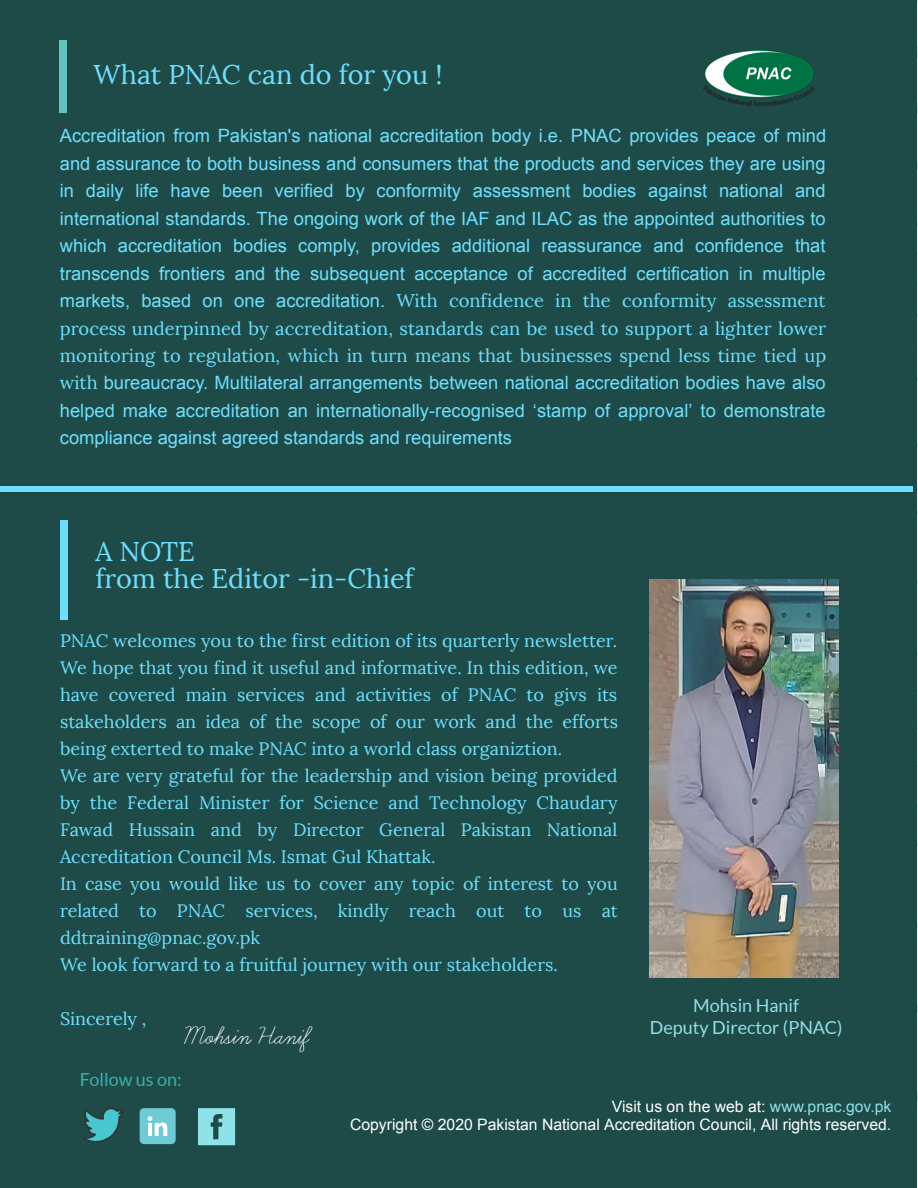
<style>
.page{position:relative;width:918px;height:1188px;background:#fff}
.page>*{position:absolute;margin:0;border:0;box-sizing:border-box;transform-origin:0 0}
.t1{font:30.75px "Learning Curve Pro";color:#fff}
.t2{font:27px/27px "Lora";color:#6ee0ff}
.t3{font:18.3px/27.5px "Arial";color:#6ee0ff;text-align:justify}
.t4{font:18.3px/27.5px "Lora";color:#6ee0ff;text-align:justify}
.t5{font:18px/27px "Lora";color:#6ee0ff}
.t6{font:18px/21.5px "Lato";color:#8ee2e8;text-align:center}
.t7{font:18px "Lato";color:#3bb0b0}
.t8{font:15.75px/18px "Arial";color:#fff;text-align:right}
.s1{font-family:"Arial"}
.s2{font-family:"Lora"}
.s3{color:#8ee2e8}
</style>
<div class="page">
<div style="left:0;top:0;width:916px;height:1188px;background:#1e4b48"></div>
<img style="left:649px;top:579px;width:189px;height:399px">
<div style="left:0;top:487px;width:206px;height:5px;background:#6ee0ff"></div>
<div style="left:206px;top:487px;width:209px;height:5px;background:#6ee0ff"></div>
<div style="left:415px;top:487px;width:208px;height:5px;background:#6ee0ff"></div>
<div style="left:623px;top:487px;width:208px;height:5px;background:#6ee0ff"></div>
<div style="left:831px;top:487px;width:82px;height:5px;background:#6ee0ff"></div>
<div style="left:60px;top:520px;width:8px;height:99px;background:#6ee0ff"></div>
<div style="left:59px;top:41px;width:8px;height:72px;background:#63c4bd"></div>
<svg style="left:83px;top:1108px;width:41px;height:35px"></svg>
<div style="left:140px;top:1108px;width:36px;height:36px;background:#6dcbd3;border-radius:4px"></div>
<svg style="left:148px;top:1116px;width:19px;height:20px"></svg>
<svg style="left:198px;top:1108px;width:37px;height:37px"></svg>
<img style="left:703px;top:51px;width:111px;height:55px">
<h2 class="t2" style="left:93px;top:62px;width:351px">What PNAC can do for you !</h2>
<p class="t3" style="left:60px;top:122px;width:768px">Accreditation from Pakistan's national accreditation body i.e. PNAC provides peace of mind and assurance to both business and consumers that the products and services they are using in daily life have been verified by conformity assessment bodies against national and international standards. The ongoing work of the IAF and ILAC as the appointed authorities to which accreditation bodies comply, provides additional reassurance and confidence that transcends frontiers and the subsequent acceptance of accredited certification in multiple</p>
<p class="t4" style="left:60px;top:287px;width:768px"><span class="s1">markets, based on one accreditation.</span> With confidence in the conformity assessment process underpinned by accreditation, standards can be used to support a lighter lower monitoring to regulation, which in turn means that businesses spend less time tied up</p>
<p class="t3" style="left:60px;top:369px;width:767px"><span class="s2">with</span> bureaucracy. Multilateral arrangements between national accreditation bodies have also helped make accreditation an internationally-recognised ‘stamp of approval’ to demonstrate compliance against agreed standards and requirements</p>
<h2 class="t2" style="left:96px;top:539px;width:320px">A NOTE<br>from the Editor -in-Chief</h2>
<p class="t5" style="left:60px;top:627px;width:560px">PNAC welcomes you to the first edition of its quarterly newsletter.<br>We hope that you find it useful and informative. In this edition, we have covered main services and activities of PNAC to givs its stakeholders an idea of the scope of our work and the efforts being exterted to make PNAC into a world class organiztion.<br>We are very grateful for the leadership and vision being provided by the Federal Minister for Science and Technology Chaudary Fawad Hussain and by Director General Pakistan National Accreditation Council Ms. Ismat Gul Khattak.<br>In case you would like us to cover any topic of interest to you related to PNAC services, kindly reach out to us at ddtraining@pnac.gov.pk<br>We look forward to a fruitful journey with our stakeholders.</p>
<p class="t5" style="left:60px;top:1005px;width:88px">Sincerely ,</p>
<h1 class="t1" style="left:184px;top:1023px;width:125px">Mohsin Hanif</h1>
<p class="t7" style="left:80px;top:1069px;width:103px">Follow us on:</p>
<p class="t6" style="left:650px;top:995px;width:194px">Mohsin Hanif<br>Deputy Director (PNAC)</p>
<p class="t8" style="left:350px;top:1097px;width:543px">Visit us on the web at: <span class="s3">www.pnac.gov.pk<br></span>Copyright © 2020 Pakistan National Accreditation Council, All rights reserved.</p>
</div>
